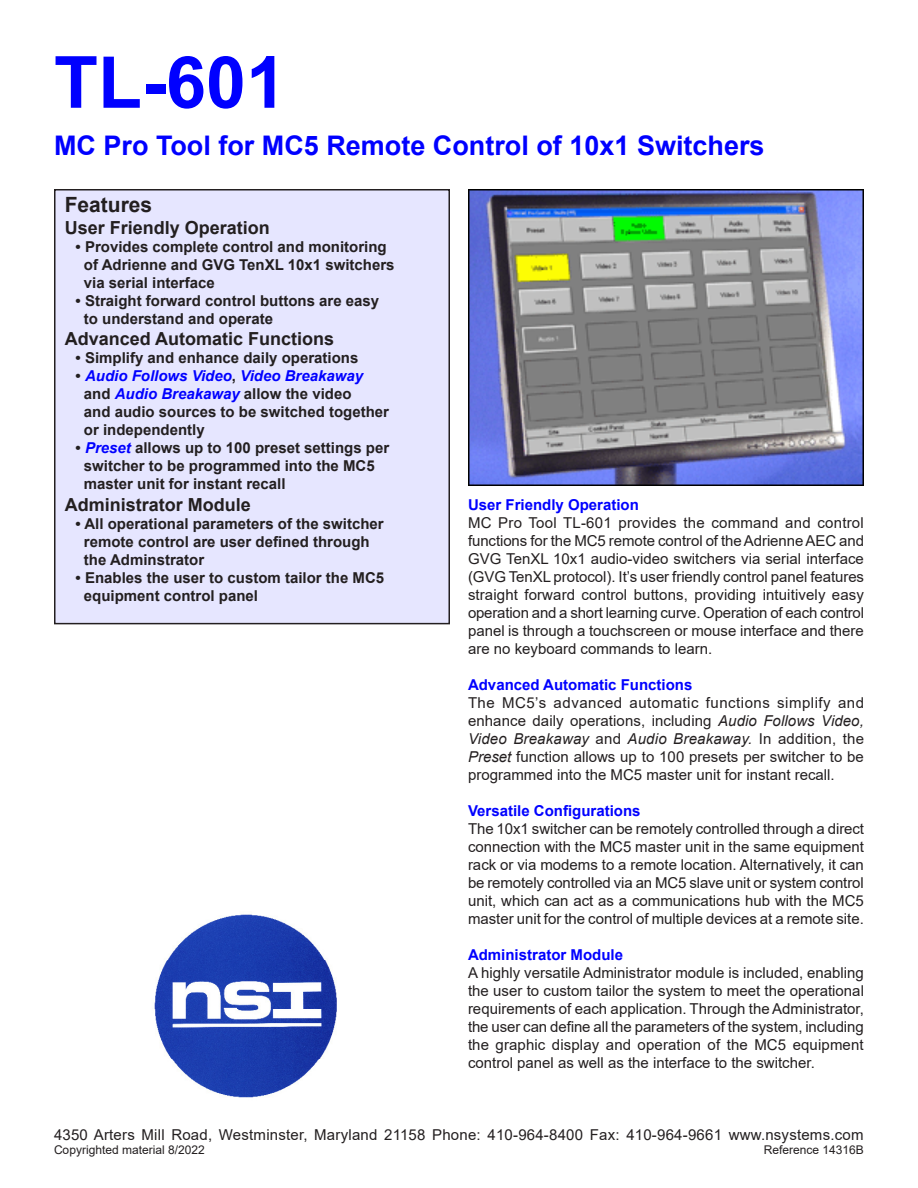
<style>
.page{position:relative;width:918px;height:1188px;background:#fff}
.page>*{position:absolute;margin:0;border:0;box-sizing:border-box;transform-origin:0 0}
.t1{font:700 72px "Arial";color:#00f}
.t2{font:700 27px "Arial";color:#00f}
.t3{font:700 21px "Arial";color:#231f20}
.t4{font:700 18px "Arial";color:#231f20}
.t5{font:15px/18px "Arial";color:#231f20;text-align:justify}
.t6{font:700 15px/18px "Arial";color:#231f20}
.t7{font:700 15px "Arial";color:#00f}
.t8{font:12px "Arial";color:#231f20}
.s1{font-style:italic;color:#00f}
.s2{font-style:italic}
</style>
<div class="page">
<div style="left:55px;top:190px;width:394px;height:434px;background:#e6e6ff"></div>
<div style="left:54px;top:189px;width:396px;height:435px;border:2px solid #231f20"></div>
<img style="left:152px;top:914px;width:185px;height:184px">
<img style="left:468px;top:189px;width:396px;height:297px">
<p class="t1" style="left:54px;top:32px;width:234px">TL-601</p>
<p class="t2" style="left:54px;top:127px;width:712px">MC Pro Tool for MC5 Remote Control of 10x1 Switchers</p>
<p class="t3" style="left:65px;top:190px;width:89px">Features</p>
<p class="t4" style="left:65px;top:215px;width:207px">User Friendly Operation</p>
<p class="t6" style="left:84px;top:238px;width:312px;text-indent:-8px">• Provides complete control and monitoring of Adrienne and GVG TenXL 10x1 switchers via serial interface</p>
<p class="t6" style="left:84px;top:292px;width:297px;text-indent:-8px">• Straight forward control buttons are easy to understand and operate</p>
<p class="t4" style="left:65px;top:326px;width:271px">Advanced Automatic Functions</p>
<p class="t6" style="left:76px;top:349px;width:284px">• Simplify and enhance daily operations</p>
<p class="t6" style="left:84px;top:367px;width:307px;text-indent:-8px">• <span class="s1">Audio Follows Video</span>, <span class="s1">Video Breakaway </span>and <span class="s1">Audio Breakaway</span> allow the video<br>and audio sources to be switched together or independently</p>
<p class="t6" style="left:84px;top:439px;width:307px;text-indent:-8px">• <span class="s1">Preset</span> allows up to 100 preset settings per switcher to be programmed into the MC5 master unit for instant recall</p>
<p class="t4" style="left:65px;top:492px;width:188px">Administrator Module</p>
<p class="t6" style="left:84px;top:515px;width:301px;text-indent:-8px">• All operational parameters of the switcher remote control are user defined through the Adminstrator</p>
<p class="t6" style="left:84px;top:569px;width:302px;text-indent:-8px">• Enables the user to custom tailor the MC5 equipment control panel</p>
<p class="t7" style="left:468px;top:495px;width:172px">User Friendly Operation</p>
<p class="t5" style="left:468px;top:514px;width:398px">MC Pro Tool TL-601 provides the command and control functions for the MC5 remote control of the Adrienne AEC and GVG TenXL 10x1 audio-video switchers via serial interface (GVG TenXL protocol). It’s user friendly control panel features straight forward control buttons, providing intuitively easy operation and a short learning curve. Operation of each control panel is through a touchscreen or mouse interface and there are no keyboard commands to learn.</p>
<p class="t7" style="left:468px;top:675px;width:226px">Advanced Automatic Functions</p>
<p class="t5" style="left:468px;top:694px;width:398px">The MC5’s advanced automatic functions simplify and enhance daily operations, including <span class="s2">Audio Follows Video, Video Breakaway</span> and <span class="s2">Audio Breakaway.</span> In addition, the <span class="s2">Preset</span> function allows up to 100 presets per switcher to be programmed into the MC5 master unit for instant recall.</p>
<p class="t7" style="left:468px;top:801px;width:174px">Versatile Configurations</p>
<p class="t5" style="left:468px;top:820px;width:398px">The 10x1 switcher can be remotely controlled through a direct connection with the MC5 master unit in the same equipment rack or via modems to a remote location. Alternatively, it can be remotely controlled via an MC5 slave unit or system control unit, which can act as a communications hub with the MC5 master unit for the control of multiple devices at a remote site.</p>
<p class="t7" style="left:468px;top:945px;width:157px">Administrator Module</p>
<p class="t5" style="left:468px;top:964px;width:397px">A highly versatile Administrator module is included, enabling the user to custom tailor the system to meet the operational requirements of each application. Through the Administrator, the user can define all the parameters of the system, including the graphic display and operation of the MC5 equipment control panel as well as the interface to the switcher.</p>
<p class="t5" style="left:54px;top:1125px;width:811px">4350 Arters Mill Road, Westminster, Maryland 21158 Phone: 410-964-8400 Fax: 410-964-9661 www.nsystems.com</p>
<p class="t8" style="left:54px;top:1141px;width:152px">Copyrighted material 8/2022</p>
<p class="t8" style="left:764px;top:1141px;width:102px">Reference 14316B</p>
</div>
